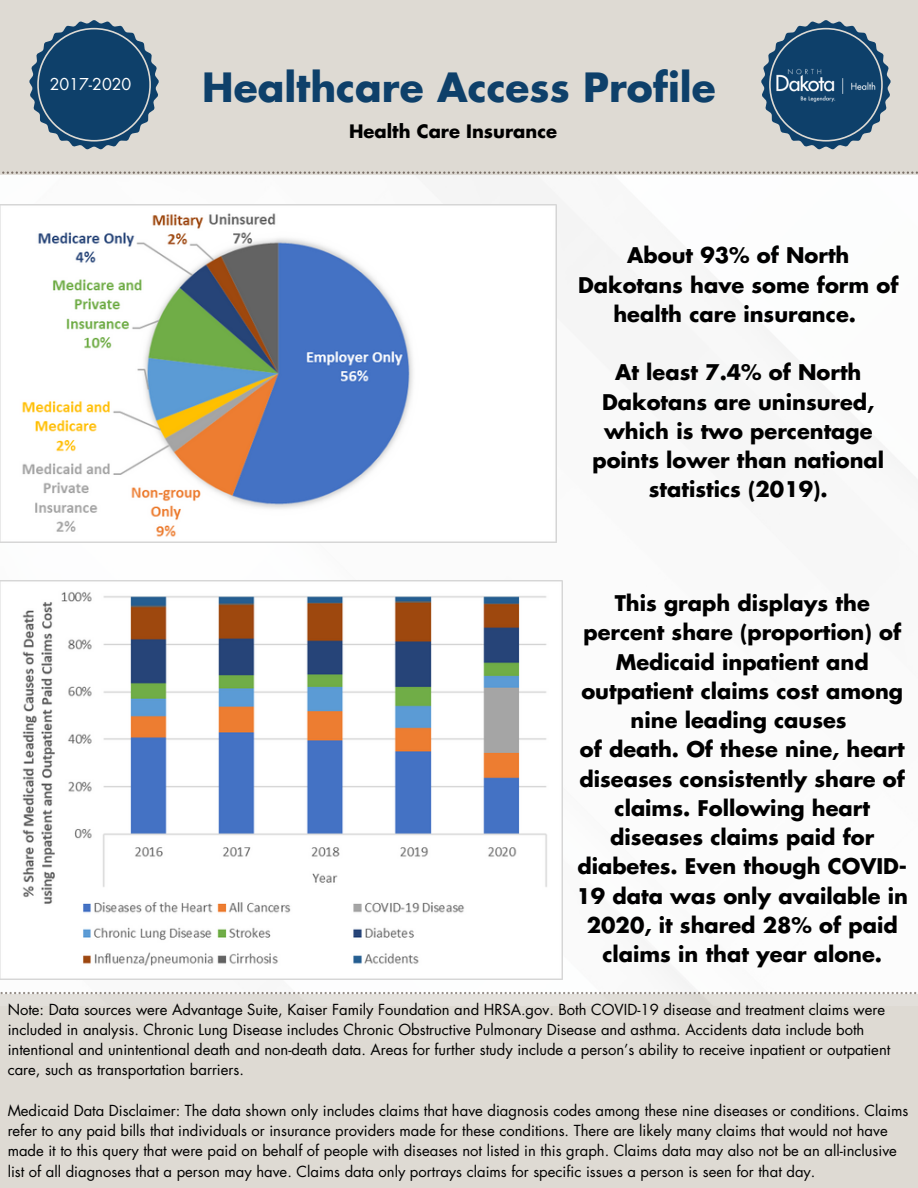
<style>
.page{position:relative;width:918px;height:1188px;background:#fff}
.page>*{position:absolute;margin:0;border:0;box-sizing:border-box;transform-origin:0 0}
.t1{font:700 39.15px "Futura Std";color:#0e406a}
.t2{font:700 21px/29.2px "Futura Std";color:#000;text-align:center}
.t3{font:700 18px "Futura Std";color:#000}
.t4{font:15.9px "Futura Std";color:#fff}
.t5{font:14.85px/20.2px "Futura Std";color:#000}
</style>
<div class="page">
<div style="left:0;top:994px;width:918px;height:194px;background:#dedad3"></div>
<div style="left:0;top:0;width:918px;height:175px;background:#dedad3"></div>
<svg style="left:2px;top:172px;width:916px;height:2px"></svg>
<img style="left:0;top:175px;width:917px;height:820px">
<img style="left:0;top:204px;width:557px;height:339px">
<img style="left:0;top:580px;width:562px;height:400px">
<svg style="left:29px;top:20px;width:130px;height:129px"></svg>
<svg style="left:761px;top:20px;width:130px;height:129px"></svg>
<img style="left:773px;top:65px;width:110px;height:42px">
<p class="t4" style="left:50px;top:77px;width:83px">2017-2020</p>
<p class="t1" style="left:202px;top:70px;width:515px">Healthcare Access Profile</p>
<p class="t3" style="left:349px;top:123px;width:209px">Health Care Insurance</p>
<p class="t2" style="left:578px;top:242px;width:322px">About 93% of North<br>Dakotans have some form of health care insurance.</p>
<p class="t2" style="left:592px;top:359px;width:293px">At least 7.4% of North<br>Dakotans are uninsured, which is two percentage points lower than national statistics (2019).</p>
<p class="t2" style="left:581px;top:590px;width:323px">This graph displays the percent share (proportion) of<br>Medicaid inpatient and outpatient claims cost among nine leading causes</p>
<p class="t2" style="left:577px;top:736px;width:333px">of death. Of these nine, heart diseases consistently share of claims. Following heart diseases claims paid for diabetes. Even though COVID-<br>19 data was only available in<br>2020, it shared 28% of paid claims in that year alone.</p>
<p class="t5" style="left:8px;top:1000px;width:884px">Note: Data sources were Advantage Suite, Kaiser Family Foundation and HRSA.gov. Both COVID-19 disease and treatment claims were included in analysis. Chronic Lung Disease includes Chronic Obstructive Pulmonary Disease and asthma. Accidents data include both intentional and unintentional death and non-death data. Areas for further study include a person’s ability to receive inpatient or outpatient care, such as transportation barriers.</p>
<p class="t5" style="left:8px;top:1101px;width:902px">Medicaid Data Disclaimer: The data shown only includes claims that have diagnosis codes among these nine diseases or conditions. Claims refer to any paid bills that individuals or insurance providers made for these conditions. There are likely many claims that would not have made it to this query that were paid on behalf of people with diseases not listed in this graph. Claims data may also not be an all-inclusive list of all diagnoses that a person may have. Claims data only portrays claims for specific issues a person is seen for that day.</p>
</div>
